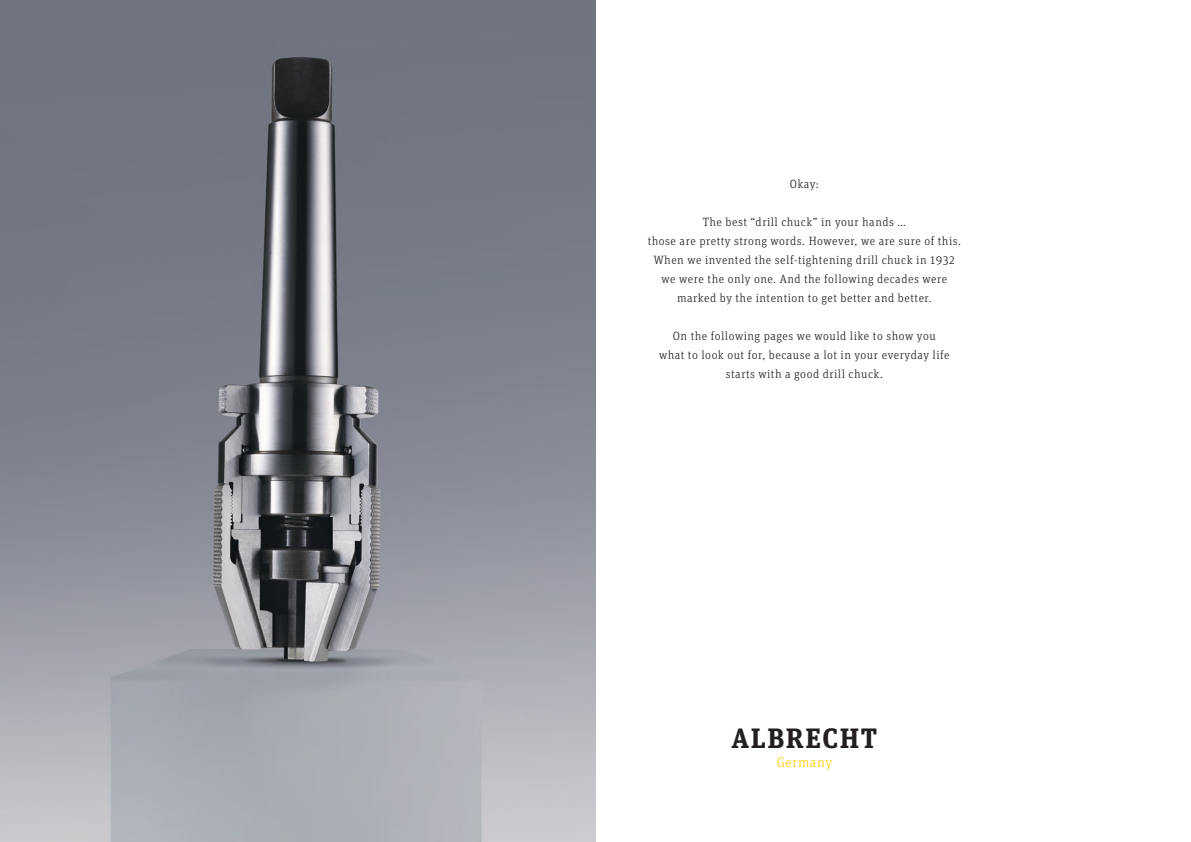
<style>
.page{position:relative;width:1191px;height:842px;background:#fff}
.page>*{position:absolute;margin:0;border:0;box-sizing:border-box;transform-origin:0 0}
.t1{font:700 28px "Unit Slab Pro";letter-spacing:.06em;color:#241f1f}
.t2{font:300 14px "Unit Slab OT";letter-spacing:.05em;color:#ffcd00}
.t3{font:300 12px/19px "Unit Slab OT";letter-spacing:.04em;color:#241f1f;text-align:center}
</style>
<div class="page">
<img style="left:0;top:0;width:595px;height:842px">
<p class="t3" style="left:790px;top:175px;width:30px">Okay:</p>
<p class="t3" style="left:648px;top:213px;width:314px">The best “drill chuck” in your hands …<br>those are pretty strong words. However, we are sure of this.<br>When we invented the self-tightening drill chuck in 1932 we were the only one. And the following decades were marked by the intention to get better and better.</p>
<p class="t3" style="left:659px;top:327px;width:292px">On the following pages we would like to show you what to look out for, because a lot in your everyday life starts with a good drill chuck.</p>
<h1 class="t1" style="left:731px;top:718px;width:147px">ALBRECHT</h1>
<p class="t2" style="left:776px;top:754px;width:57px">Germany</p>
</div>
